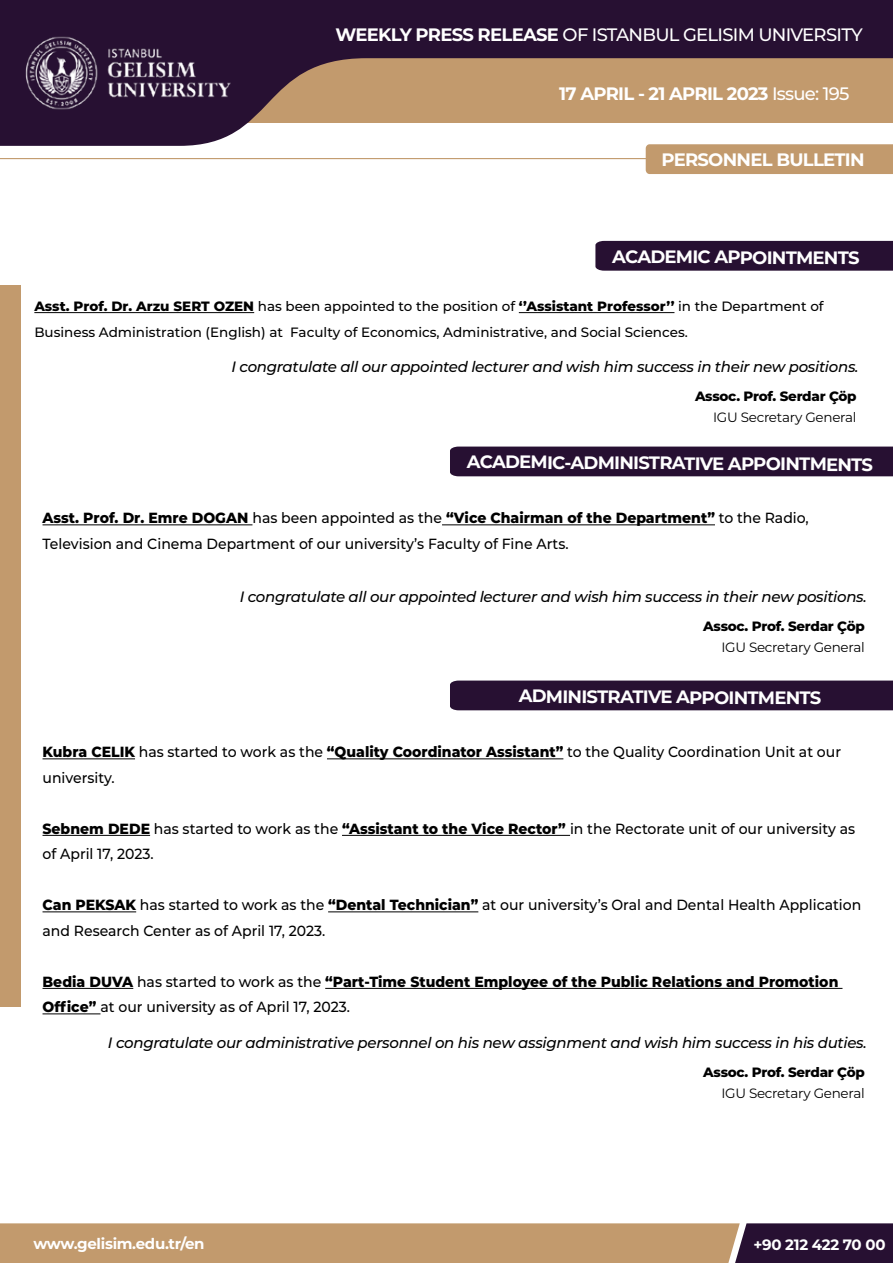
<style>
.page{position:relative;width:893px;height:1263px;background:#fff}
.page>*{position:absolute;margin:0;border:0;box-sizing:border-box;transform-origin:0 0}
.t1{font:700 18px "Montserrat";letter-spacing:-.05em;color:#fff}
.t2{font:500 18px "Montserrat";letter-spacing:-.04em;color:#fff}
.t3{font:italic 500 15px "Montserrat";letter-spacing:-.02em;color:#000}
.t4{font:700 15px "Montserrat";letter-spacing:-.02em;color:#fff}
.t5{font:500 14.7px/25.5px "Montserrat";color:#000;scale:.95 1}
.t6{font:800 14.7px/25.5px "Montserrat";color:#000;scale:.95 1}
.t7{font:500 13.5px/25.5px "Montserrat";color:#000}
.t8{font:800 13.5px "Montserrat";letter-spacing:-.02em;color:#000}
.t9{font:13.5px "Montserrat";letter-spacing:-.02em;color:#000}
.s1{font-weight:700}
.s2{font-weight:500}
.s3{font-weight:800}
</style>
<div class="page">
<svg style="left:0;top:0;width:893px;height:146px;background:#7a6062"></svg>
<hr style="left:0;top:158px;width:683px;height:1px;background:#c29a6d">
<div style="left:646px;top:144px;width:247px;height:30px;background:#c29a6d"></div>
<svg style="left:0;top:1223px;width:893px;height:40px;background:#a88465"></svg>
<img style="left:12px;top:32px;width:232px;height:81px">
<div style="left:595px;top:241px;width:298px;height:30px;background:#271032"></div>
<div style="left:0;top:285px;width:20px;height:721px;background:#c29a6d"></div>
<hr style="left:34px;top:312px;width:220px;height:1px;background:#000">
<hr style="left:519px;top:312px;width:155px;height:1px;background:#000">
<hr style="left:43px;top:524px;width:209px;height:1px;background:#000">
<hr style="left:442px;top:524px;width:273px;height:1px;background:#000">
<hr style="left:43px;top:758px;width:92px;height:1px;background:#000">
<hr style="left:327px;top:758px;width:236px;height:1px;background:#000">
<hr style="left:43px;top:835px;width:107px;height:1px;background:#000">
<hr style="left:342px;top:835px;width:228px;height:1px;background:#000">
<hr style="left:43px;top:911px;width:93px;height:1px;background:#000">
<hr style="left:328px;top:911px;width:150px;height:1px;background:#000">
<hr style="left:43px;top:988px;width:90px;height:1px;background:#000">
<hr style="left:325px;top:988px;width:517px;height:1px;background:#000">
<hr style="left:43px;top:1013px;width:57px;height:1px;background:#000">
<div style="left:450px;top:447px;width:443px;height:29px;background:#271032"></div>
<div style="left:450px;top:680px;width:443px;height:30px;background:#271032"></div>
<p class="t2" style="left:336px;top:22px;width:528px"><span class="s1">WEEKLY PRESS RELEASE</span> OF ISTANBUL GELISIM UNIVERSITY</p>
<p class="t1" style="left:559px;top:81px;width:292px">17 APRIL - 21 APRIL 2023 <span class="s2">Issue: 195</span></p>
<p class="t1" style="left:661px;top:147px;width:205px">PERSONNEL BULLETIN</p>
<p class="t1" style="left:612px;top:244px;width:249px">ACADEMIC APPOINTMENTS</p>
<p class="t7" style="left:34px;top:293px;width:791px"><span class="s3">Asst. Prof. Dr. Arzu SERT OZEN</span> has been appointed to the position of <span class="s3">‘’Assistant Professor’’</span> in the Department of<br>Business Administration (English) at Faculty of Economics, Administrative, and Social Sciences.</p>
<p class="t3" style="left:231px;top:356px;width:629px">I congratulate all our appointed lecturer and wish him success in their new positions.</p>
<p class="t8" style="left:695px;top:386px;width:163px">Assoc. Prof. Serdar Çöp</p>
<p class="t9" style="left:713px;top:408px;width:145px">IGU Secretary General</p>
<p class="t1" style="left:467px;top:450px;width:408px">ACADEMIC-ADMINISTRATIVE APPOINTMENTS</p>
<p class="t5" style="left:43px;top:505px;width:808px"><span class="s3">Asst. Prof. Dr. Emre DOGAN</span> has been appointed as the <span class="s3">“Vice Chairman of the Department”</span> to the Radio,<br>Television and Cinema Department of our university’s Faculty of Fine Arts.</p>
<p class="t3" style="left:240px;top:586px;width:629px">I congratulate all our appointed lecturer and wish him success in their new positions.</p>
<p class="t8" style="left:703px;top:616px;width:163px">Assoc. Prof. Serdar Çöp</p>
<p class="t9" style="left:721px;top:637px;width:145px">IGU Secretary General</p>
<p class="t1" style="left:519px;top:684px;width:304px">ADMINISTRATIVE APPOINTMENTS</p>
<p class="t5" style="left:43px;top:739px;width:842px"><span class="s3">Kubra CELIK</span> has started to work as the <span class="s3">“Quality Coordinator Assistant”</span> to the Quality Coordination Unit at our university.</p>
<p class="t5" style="left:43px;top:815px;width:857px"><span class="s3">Sebnem DEDE</span> has started to work as the <span class="s3">“Assistant to the Vice Rector”</span> in the Rectorate unit of our university as of April 17, 2023.</p>
<p class="t5" style="left:43px;top:892px;width:863px"><span class="s3">Can PEKSAK</span> has started to work as the <span class="s3">“Dental Technician”</span> at our university’s Oral and Dental Health Application and Research Center as of April 17, 2023.</p>
<p class="t6" style="left:43px;top:968px;width:839px">Bedia DUVA <span class="s2">has started to work as the</span> “Part-Time Student Employee of the Public Relations and Promotion<br>Office” <span class="s2">at our university as of April 17, 2023.</span></p>
<p class="t3" style="left:108px;top:1032px;width:760px">I congratulate our administrative personnel on his new assignment and wish him success in his duties.</p>
<p class="t4" style="left:33px;top:1233px;width:173px">www.gelisim.edu.tr/en</p>
<p class="t8" style="left:703px;top:1062px;width:163px">Assoc. Prof. Serdar Çöp</p>
<p class="t9" style="left:721px;top:1083px;width:145px">IGU Secretary General</p>
<p class="t4" style="left:753px;top:1234px;width:134px">+90 212 422 70 00</p>
</div>
